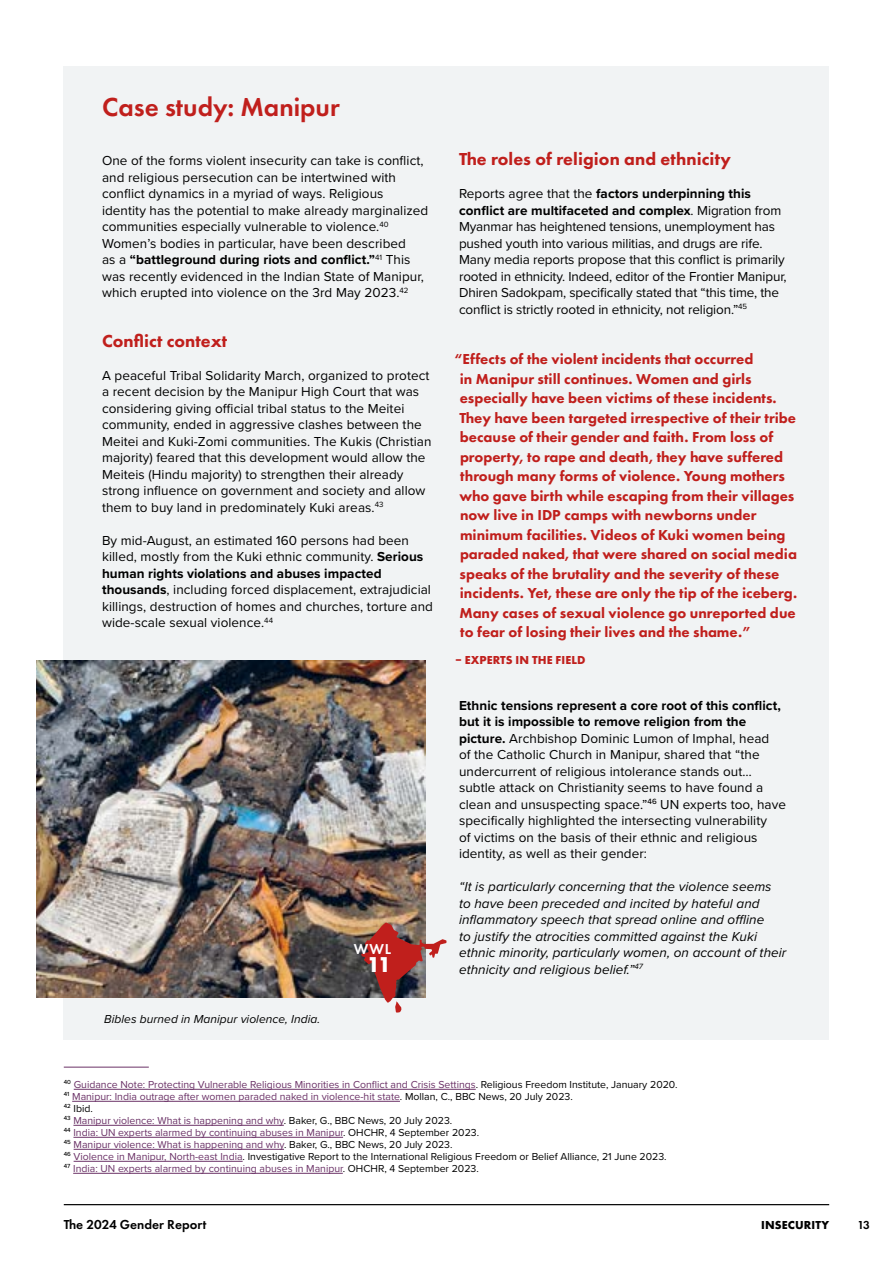
<style>
.page{position:relative;width:893px;height:1263px;background:#fff}
.page>*{position:absolute;margin:0;border:0;box-sizing:border-box;transform-origin:0 0}
.t1{font:600 27px "Futura PT";color:#c01f1c}
.t2{font:700 22.35px "Futura PT";color:#fff}
.t3{font:800 18px "Futura PT";letter-spacing:.005em;color:#c01f1c}
.t4{font:800 15px/19.5px "Futura PT";color:#c01f1c}
.t5{font:600 14.85px "Futura PT";color:#fff}
.t6{font:13.5px/16.5px "Proxima Nova";letter-spacing:.005em;color:#000}
.t7{font:italic 13.5px/16.5px "Proxima Nova";letter-spacing:.005em;color:#000}
.t8{font:600 13.5px "Futura PT";color:#000}
.t9{font:italic 12px "Proxima Nova";letter-spacing:.005em;color:#000}
.t10{font:700 12px "Futura PT";letter-spacing:.01em;color:#c01f1c}
.t11{font:700 12px "Futura PT";letter-spacing:.01em;color:#000}
.t12{font:600 12px "Futura PT";color:#000}
.t13{font:10.5px/12px "Proxima Nova";color:#6b3267}
.s1{font-weight:700}
.s2{color:#000}
</style>
<div class="page">
<hr style="left:64px;top:1204px;width:765px;height:1px;background:#000">
<div style="left:64px;top:66px;width:765px;height:974px;background:#f1f3f4"></div>
<hr style="left:64px;top:1067px;width:85px;height:1px;background:#6b3267">
<hr style="left:74px;top:1089px;width:402px;height:1px;background:#6b3267">
<hr style="left:72px;top:1101px;width:328px;height:1px;background:#6b3267">
<hr style="left:73px;top:1125px;width:211px;height:1px;background:#6b3267">
<hr style="left:73px;top:1137px;width:270px;height:1px;background:#6b3267">
<hr style="left:74px;top:1149px;width:210px;height:1px;background:#6b3267">
<hr style="left:74px;top:1161px;width:169px;height:1px;background:#6b3267">
<hr style="left:73px;top:1173px;width:270px;height:1px;background:#6b3267">
<img style="left:36px;top:660px;width:389px;height:337px">
<img style="left:361px;top:922px;width:85px;height:91px">
<h1 class="t1" style="left:102px;top:90px;width:239px">Case study: Manipur</h1>
<p class="t6" style="left:102px;top:152px;width:328px">One of the forms violent insecurity can take is conflict, and religious persecution can be intertwined with conflict dynamics in a myriad of ways. Religious identity has the potential to make already marginalized communities especially vulnerable to violence.<sup>40<br></sup>Women’s bodies in particular, have been described<br>as a <span class="s1">“battleground during riots and conflict.”</span><sup>41</sup> This was recently evidenced in the Indian State of Manipur, which erupted into violence on the 3rd May 2023.<sup>42</sup></p>
<h3 class="t3" style="left:102px;top:329px;width:127px">Conflict context</h3>
<p class="t6" style="left:102px;top:366px;width:331px">A peaceful Tribal Solidarity March, organized to protect a recent decision by the Manipur High Court that was considering giving official tribal status to the Meitei community, ended in aggressive clashes between the Meitei and Kuki-Zomi communities. The Kukis (Christian majority) feared that this development would allow the Meiteis (Hindu majority) to strengthen their already strong influence on government and society and allow them to buy land in predominately Kuki areas.<sup>43</sup></p>
<p class="t6" style="left:102px;top:531px;width:332px">By mid-August, an estimated 160 persons had been killed, mostly from the Kuki ethnic community. <span class="s1">Serious human rights violations and abuses impacted thousands</span>, including forced displacement, extrajudicial killings, destruction of homes and churches, torture and wide-scale sexual violence.<sup>44</sup></p>
<p class="t9" style="left:104px;top:1010px;width:218px">Bibles burned in Manipur violence, India.</p>
<p class="t5" style="left:354px;top:940px;width:39px">WWL</p>
<h2 class="t2" style="left:367px;top:950px;width:26px">11</h2>
<h3 class="t3" style="left:459px;top:148px;width:273px">The roles of religion and ethnicity</h3>
<p class="t6" style="left:459px;top:185px;width:329px">Reports agree that the <span class="s1">factors underpinning this conflict are multifaceted and complex</span>. Migration from Myanmar has heightened tensions, unemployment has pushed youth into various militias, and drugs are rife.<br>Many media reports propose that this conflict is primarily rooted in ethnicity. Indeed, editor of the Frontier Manipur, Dhiren Sadokpam, specifically stated that “this time, the conflict is strictly rooted in ethnicity, not religion.”<sup>45</sup></p>
<p class="t4" style="left:459px;top:349px;width:340px;text-indent:-5px">“Effects of the violent incidents that occurred<br>in Manipur still continues. Women and girls especially have been victims of these incidents.<br>They have been targeted irrespective of their tribe because of their gender and faith. From loss of property, to rape and death, they have suffered through many forms of violence. Young mothers who gave birth while escaping from their villages now live in IDP camps with newborns under minimum facilities. Videos of Kuki women being paraded naked, that were shared on social media speaks of the brutality and the severity of these incidents. Yet, these are only the tip of the iceberg.<br>Many cases of sexual violence go unreported due to fear of losing their lives and the shame.”</p>
<p class="t10" style="left:455px;top:652px;width:132px">– EXPERTS IN THE FIELD</p>
<p class="t6" style="left:459px;top:696px;width:328px"><span class="s1">Ethnic tensions represent a core root of this conflict, but it is impossible to remove religion from the picture.</span> Archbishop Dominic Lumon of Imphal, head<br>of the Catholic Church in Manipur, shared that “the undercurrent of religious intolerance stands out… subtle attack on Christianity seems to have found a clean and unsuspecting space.”<sup>46</sup> UN experts too, have specifically highlighted the intersecting vulnerability<br>of victims on the basis of their ethnic and religious identity, as well as their gender:</p>
<p class="t7" style="left:459px;top:878px;width:329px">“It is particularly concerning that the violence seems to have been preceded and incited by hateful and inflammatory speech that spread online and offline<br>to justify the atrocities committed against the Kuki ethnic minority, particularly women, on account of their ethnicity and religious belief.”<sup>47</sup></p>
<p class="t13" style="left:64px;top:1078px;width:615px"><sup>40</sup> Guidance Note: Protecting Vulnerable Religious Minorities in Conflict and Crisis Settings<span class="s2">. Religious Freedom Institute, January 2020.<br></span><sup>41</sup> Manipur: India outrage after women paraded naked in violence-hit state<span class="s2">. Mollan, C., BBC News, 20 July 2023.<br></span><sup>42</sup> <span class="s2">Ibid.<br></span><sup>43</sup> Manipur violence: What is happening and why<span class="s2">. Baker, G., BBC News, 20 July 2023.<br></span><sup>44</sup> India: UN experts alarmed by continuing abuses in Manipur<span class="s2">. OHCHR, 4 September 2023.<br></span><sup>45</sup> Manipur violence: What is happening and why<span class="s2">. Baker, G., BBC News, 20 July 2023.<br></span><sup>46</sup> Violence in Manipur, North-east India<span class="s2">. Investigative Report to the International Religious Freedom or Belief Alliance, 21 June 2023.<br></span><sup>47</sup> India: UN experts alarmed by continuing abuses in Manipur<span class="s2">. OHCHR, 4 September 2023.</span></p>
<p class="t8" style="left:64px;top:1216px;width:144px">The 2024 Gender Report</p>
<p class="t11" style="left:761px;top:1217px;width:69px">INSECURITY</p>
<p class="t12" style="left:857px;top:1217px;width:14px">13</p>
</div>
